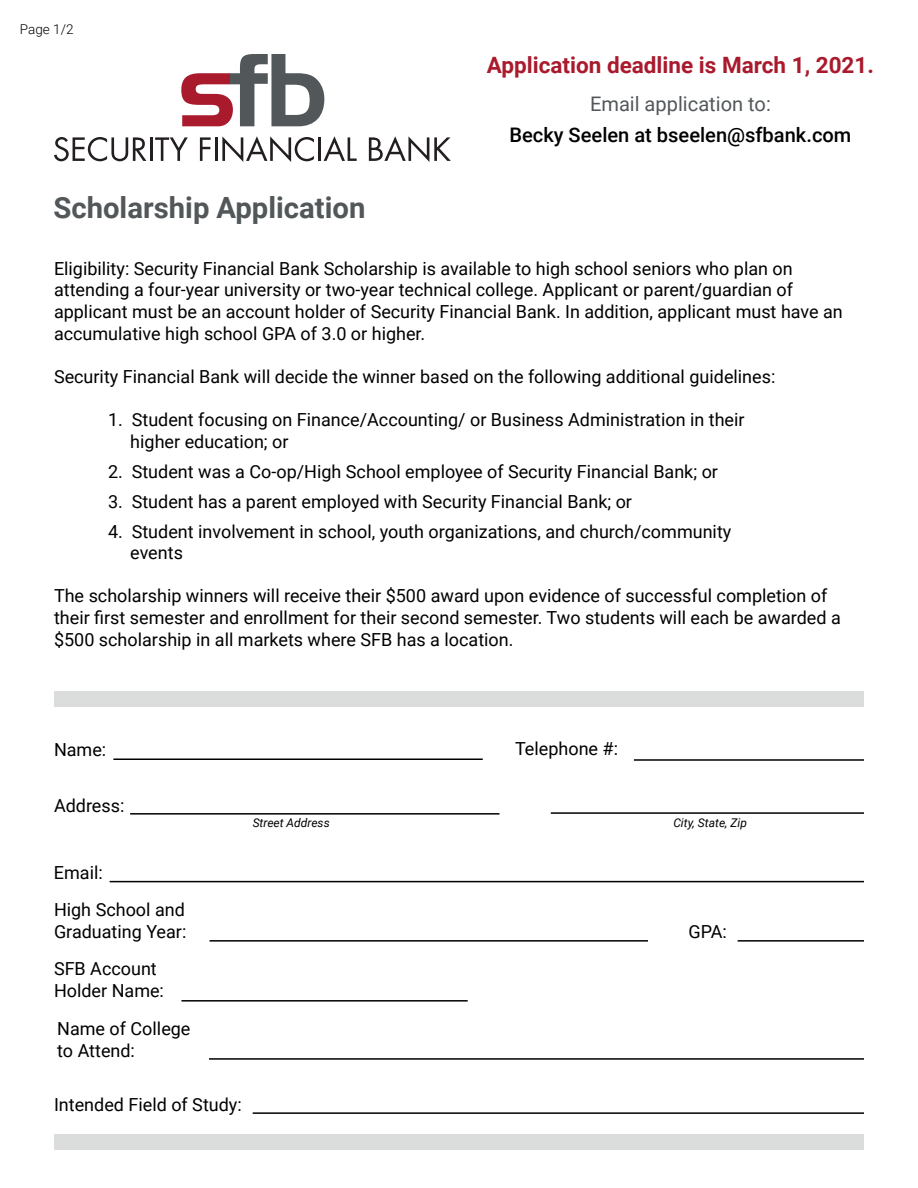
<style>
.page{position:relative;width:918px;height:1188px;background:#fff}
.page>*{position:absolute;margin:0;border:0;box-sizing:border-box;transform-origin:0 0}
.t1{font:700 29.25px "Roboto";color:#52575a}
.t2{font:700 22.5px "Roboto";color:#a91a2d}
.t3{font:500 20.1px "Roboto";color:#000}
.t4{font:20.1px "Roboto";color:#52575a}
.t5{font:18px/21.6px "Roboto";color:#000}
.t6{font:300 13.5px "Roboto";color:#000}
.t7{font:italic 12px "Roboto";color:#000}
</style>
<div class="page">
<svg style="left:54px;top:137px;width:92px;height:24px"></svg>
<hr style="left:150px;top:137px;width:2px;height:24px;background:#231f20">
<svg style="left:155px;top:137px;width:33px;height:24px"></svg>
<svg style="left:200px;top:137px;width:11px;height:24px"></svg>
<hr style="left:215px;top:137px;width:2px;height:24px;background:#231f20">
<svg style="left:222px;top:136px;width:92px;height:26px"></svg>
<hr style="left:318px;top:137px;width:3px;height:24px;background:#231f20">
<svg style="left:324px;top:136px;width:33px;height:25px"></svg>
<svg style="left:369px;top:136px;width:82px;height:26px"></svg>
<svg style="left:181px;top:54px;width:143px;height:72px"></svg>
<div style="left:54px;top:691px;width:810px;height:16px;background:#dbdcdc"></div>
<div style="left:54px;top:1134px;width:810px;height:16px;background:#dbdcdc"></div>
<hr style="left:113px;top:758px;width:370px;height:2px;background:#000">
<hr style="left:634px;top:759px;width:230px;height:2px;background:#000">
<hr style="left:130px;top:813px;width:370px;height:2px;background:#000">
<hr style="left:551px;top:812px;width:313px;height:2px;background:#000">
<hr style="left:181px;top:1000px;width:287px;height:2px;background:#000">
<hr style="left:210px;top:940px;width:438px;height:2px;background:#000">
<hr style="left:253px;top:1112px;width:611px;height:2px;background:#000">
<hr style="left:738px;top:940px;width:126px;height:2px;background:#000">
<hr style="left:110px;top:881px;width:754px;height:1px;background:#000">
<hr style="left:209px;top:1058px;width:655px;height:2px;background:#000">
<p class="t6" style="left:20px;top:20px;width:55px">Page 1/2</p>
<h1 class="t1" style="left:53px;top:187px;width:314px">Scholarship Application</h1>
<p class="t2" style="left:487px;top:49px;width:389px">Application deadline is March 1, 2021.</p>
<p class="t4" style="left:590px;top:90px;width:182px">Email application to:</p>
<p class="t3" style="left:509px;top:121px;width:343px">Becky Seelen at bseelen@sfbank.com</p>
<p class="t5" style="left:54px;top:257px;width:790px">Eligibility: Security Financial Bank Scholarship is available to high school seniors who plan on attending a four-year university or two-year technical college. Applicant or parent/guardian of applicant must be an account holder of Security Financial Bank. In addition, applicant must have an accumulative high school GPA of 3.0 or higher.</p>
<p class="t5" style="left:54px;top:365px;width:723px">Security Financial Bank will decide the winner based on the following additional guidelines:</p>
<p class="t5" style="left:130px;top:408px;width:616px;text-indent:-22px">1. Student focusing on Finance/Accounting/ or Business Administration in their higher education; or</p>
<p class="t5" style="left:108px;top:460px;width:612px">2. Student was a Co-op/High School employee of Security Financial Bank; or</p>
<p class="t5" style="left:108px;top:490px;width:526px">3. Student has a parent employed with Security Financial Bank; or</p>
<p class="t5" style="left:130px;top:520px;width:603px;text-indent:-22px">4. Student involvement in school, youth organizations, and church/community events</p>
<p class="t5" style="left:54px;top:585px;width:788px">The scholarship winners will receive their $500 award upon evidence of successful completion of their first semester and enrollment for their second semester. Two students will each be awarded a $500 scholarship in all markets where SFB has a location.</p>
<p class="t5" style="left:54px;top:738px;width:54px">Name:</p>
<p class="t5" style="left:515px;top:737px;width:104px">Telephone #:</p>
<p class="t5" style="left:54px;top:794px;width:72px">Address:</p>
<p class="t5" style="left:54px;top:861px;width:50px">Email:</p>
<p class="t5" style="left:54px;top:898px;width:134px">High School and<br>Graduating Year:</p>
<p class="t5" style="left:54px;top:958px;width:111px">SFB Account<br>Holder Name:</p>
<p class="t5" style="left:57px;top:1018px;width:135px">Name of College to Attend:</p>
<p class="t7" style="left:253px;top:815px;width:79px">Street Address</p>
<p class="t5" style="left:54px;top:1093px;width:189px">Intended Field of Study:</p>
<p class="t7" style="left:673px;top:815px;width:75px">City, State, Zip</p>
<p class="t5" style="left:688px;top:920px;width:40px">GPA:</p>
</div>
